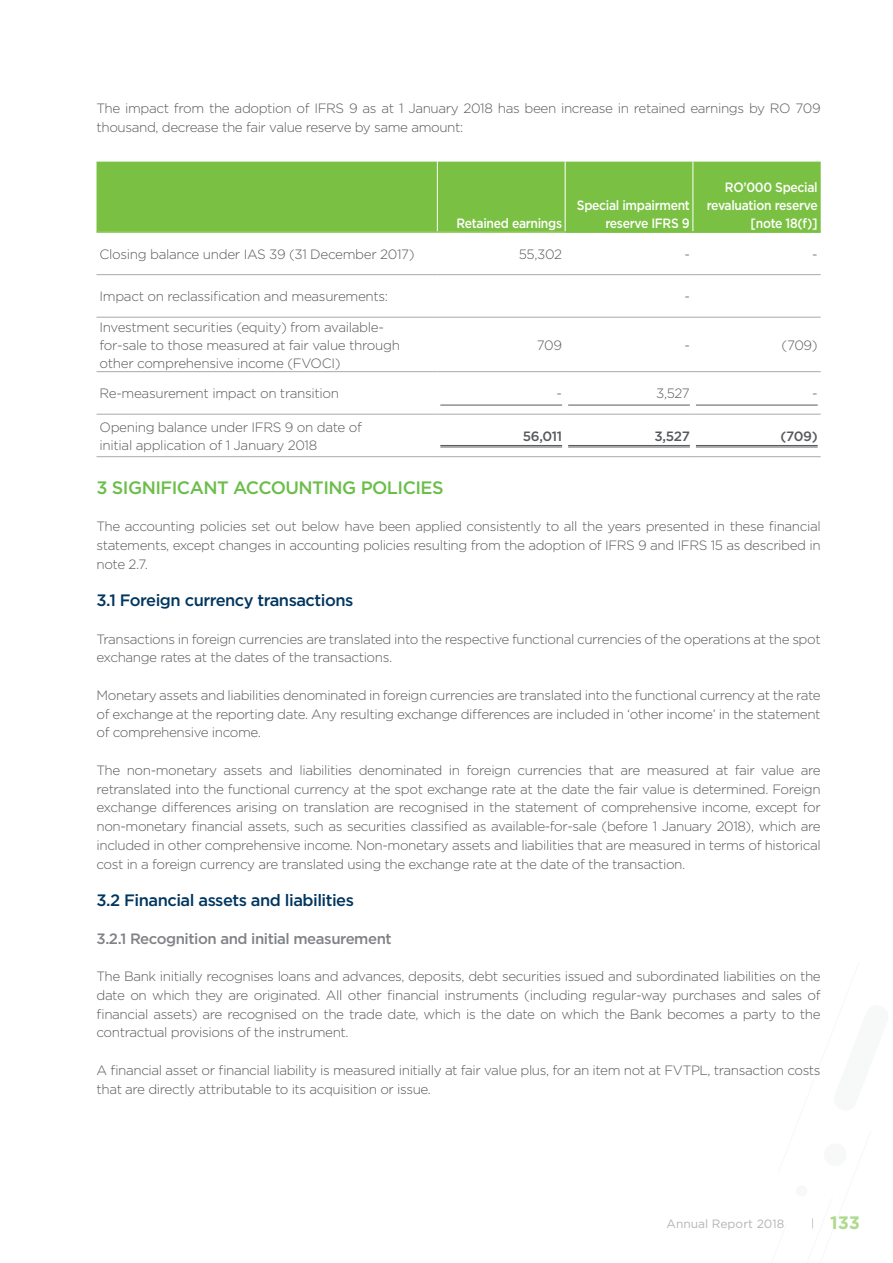
<style>
.page{position:relative;width:893px;height:1263px;background:#fff}
.page>*{position:absolute;margin:0;border:0;box-sizing:border-box;transform-origin:0 0}
.t1{font:500 18px "Gotham";letter-spacing:-.03em;color:#6bbe4a}
.t2{font:700 18px "Gotham";color:#7ac143}
.t3{font:500 16.5px "Gotham";letter-spacing:-.03em;color:#003660}
.t4{font:500 15px "Gotham";letter-spacing:-.03em;color:#808285}
.t5{font:300 13.5px/18.8px "Gotham";letter-spacing:-.03em;color:#58595b}
.t6{font:500 13.5px/18px "Gotham";letter-spacing:-.025em;color:#fff;text-align:right;scale:.9 1}
.t7{font:500 13.5px "Gotham";letter-spacing:-.03em;color:#58595b}
.t8{font:12px "Gotham";color:#808285}
</style>
<div class="page">
<div style="left:97px;top:162px;width:724px;height:69px;background:#7ac143"></div>
<hr style="left:437px;top:162px;width:1px;height:69px;background:#fff">
<hr style="left:565px;top:162px;width:1px;height:69px;background:#fff">
<hr style="left:693px;top:162px;width:1px;height:69px;background:#fff">
<hr style="left:97px;top:274px;width:340px;height:1px;background:#a7a9ac">
<hr style="left:437px;top:274px;width:128px;height:1px;background:#a7a9ac">
<hr style="left:565px;top:274px;width:128px;height:1px;background:#a7a9ac">
<hr style="left:693px;top:274px;width:128px;height:1px;background:#a7a9ac">
<hr style="left:97px;top:317px;width:340px;height:1px;background:#a7a9ac">
<hr style="left:437px;top:317px;width:128px;height:1px;background:#a7a9ac">
<hr style="left:565px;top:317px;width:128px;height:1px;background:#a7a9ac">
<hr style="left:693px;top:317px;width:128px;height:1px;background:#a7a9ac">
<hr style="left:97px;top:371px;width:340px;height:1px;background:#a7a9ac">
<hr style="left:437px;top:371px;width:128px;height:1px;background:#a7a9ac">
<hr style="left:565px;top:371px;width:128px;height:1px;background:#a7a9ac">
<hr style="left:693px;top:371px;width:128px;height:1px;background:#a7a9ac">
<hr style="left:97px;top:414px;width:340px;height:1px;background:#a7a9ac">
<hr style="left:437px;top:414px;width:128px;height:1px;background:#a7a9ac">
<hr style="left:565px;top:414px;width:128px;height:1px;background:#a7a9ac">
<hr style="left:693px;top:414px;width:128px;height:1px;background:#a7a9ac">
<hr style="left:97px;top:456px;width:340px;height:1px;background:#a7a9ac">
<hr style="left:437px;top:456px;width:128px;height:1px;background:#a7a9ac">
<hr style="left:565px;top:456px;width:128px;height:1px;background:#a7a9ac">
<hr style="left:693px;top:456px;width:128px;height:1px;background:#a7a9ac">
<hr style="left:97px;top:231px;width:340px;height:2px;background:#95cb64">
<hr style="left:437px;top:231px;width:128px;height:2px;background:#95cb64">
<hr style="left:565px;top:231px;width:128px;height:2px;background:#7ac143">
<hr style="left:693px;top:231px;width:128px;height:2px;background:#7ac143">
<hr style="left:440px;top:405px;width:122px;height:1px;background:#58595b">
<hr style="left:568px;top:405px;width:122px;height:1px;background:#58595b">
<hr style="left:696px;top:405px;width:122px;height:1px;background:#58595b">
<hr style="left:440px;top:445px;width:122px;height:1px;background:#58595b">
<hr style="left:440px;top:447px;width:122px;height:1px;background:#58595b">
<hr style="left:568px;top:445px;width:122px;height:1px;background:#58595b">
<hr style="left:568px;top:447px;width:122px;height:1px;background:#58595b">
<hr style="left:696px;top:445px;width:122px;height:1px;background:#58595b">
<hr style="left:696px;top:447px;width:122px;height:1px;background:#58595b">
<p class="t5" style="left:97px;top:98px;width:726px">The impact from the adoption of IFRS 9 as at 1 January 2018 has been increase in retained earnings by RO 709 thousand, decrease the fair value reserve by same amount:</p>
<p class="t6" style="left:456px;top:214px;width:119px">Retained earnings</p>
<p class="t6" style="left:577px;top:196px;width:127px">Special impairment reserve IFRS 9</p>
<p class="t6" style="left:707px;top:178px;width:125px">RO’000 Special revaluation reserve [note 18(f)]</p>
<p class="t5" style="left:100px;top:244px;width:317px">Closing balance under IAS 39 (31 December 2017)</p>
<p class="t5" style="left:519px;top:244px;width:45px">55,302</p>
<p class="t5" style="left:684px;top:244px;width:7px">-</p>
<p class="t5" style="left:812px;top:244px;width:7px">-</p>
<p class="t5" style="left:100px;top:287px;width:290px">Impact on reclassification and measurements:</p>
<p class="t5" style="left:684px;top:287px;width:7px">-</p>
<p class="t5" style="left:100px;top:318px;width:302px;line-height:18px">Investment securities (equity) from available&shy;for-sale to those measured at fair value through other comprehensive income (FVOCI)</p>
<p class="t5" style="left:537px;top:335px;width:27px">709</p>
<p class="t5" style="left:684px;top:335px;width:7px">-</p>
<p class="t5" style="left:781px;top:335px;width:38px">(709)</p>
<p class="t5" style="left:100px;top:384px;width:241px">Re-measurement impact on transition</p>
<p class="t5" style="left:557px;top:384px;width:7px">-</p>
<p class="t5" style="left:656px;top:384px;width:35px">3,527</p>
<p class="t5" style="left:812px;top:384px;width:7px">-</p>
<p class="t5" style="left:100px;top:418px;width:264px;line-height:18px">Opening balance under IFRS 9 on date of initial application of 1 January 2018</p>
<p class="t7" style="left:523px;top:427px;width:41px">56,011</p>
<p class="t7" style="left:655px;top:427px;width:37px">3,527</p>
<p class="t7" style="left:781px;top:427px;width:39px">(709)</p>
<p class="t1" style="left:97px;top:475px;width:349px">3 SIGNIFICANT ACCOUNTING POLICIES</p>
<p class="t5" style="left:97px;top:517px;width:726px;text-align:justify">The accounting policies set out below have been applied consistently to all the years presented in these financial statements, except changes in accounting policies resulting from the adoption of IFRS 9 and IFRS 15 as described in note 2.7.</p>
<p class="t3" style="left:97px;top:589px;width:258px">3.1 Foreign currency transactions</p>
<p class="t5" style="left:97px;top:629px;width:726px">Transactions in foreign currencies are translated into the respective functional currencies of the operations at the spot exchange rates at the dates of the transactions.</p>
<p class="t5" style="left:97px;top:685px;width:726px;text-align:justify">Monetary assets and liabilities denominated in foreign currencies are translated into the functional currency at the rate of exchange at the reporting date. Any resulting exchange differences are included in ‘other income’ in the statement of comprehensive income.</p>
<p class="t5" style="left:97px;top:760px;width:726px;text-align:justify">The non-monetary assets and liabilities denominated in foreign currencies that are measured at fair value are retranslated into the functional currency at the spot exchange rate at the date the fair value is determined. Foreign exchange differences arising on translation are recognised in the statement of comprehensive income, except for non-monetary financial assets, such as securities classified as available-for-sale (before 1 January 2018), which are included in other comprehensive income. Non-monetary assets and liabilities that are measured in terms of historical cost in a foreign currency are translated using the exchange rate at the date of the transaction.</p>
<p class="t3" style="left:97px;top:889px;width:259px">3.2 Financial assets and liabilities</p>
<p class="t4" style="left:97px;top:928px;width:297px">3.2.1 Recognition and initial measurement</p>
<p class="t5" style="left:97px;top:967px;width:726px;text-align:justify">The Bank initially recognises loans and advances, deposits, debt securities issued and subordinated liabilities on the date on which they are originated. All other financial instruments (including regular-way purchases and sales of financial assets) are recognised on the trade date, which is the date on which the Bank becomes a party to the contractual provisions of the instrument.</p>
<p class="t5" style="left:97px;top:1060px;width:726px">A financial asset or financial liability is measured initially at fair value plus, for an item not at FVTPL, transaction costs that are directly attributable to its acquisition or issue.</p>
<p class="t8" style="left:667px;top:1216px;width:119px">Annual Report 2018</p>
<h1 class="t2" style="left:830px;top:1211px;width:31px">133</h1>
</div>
